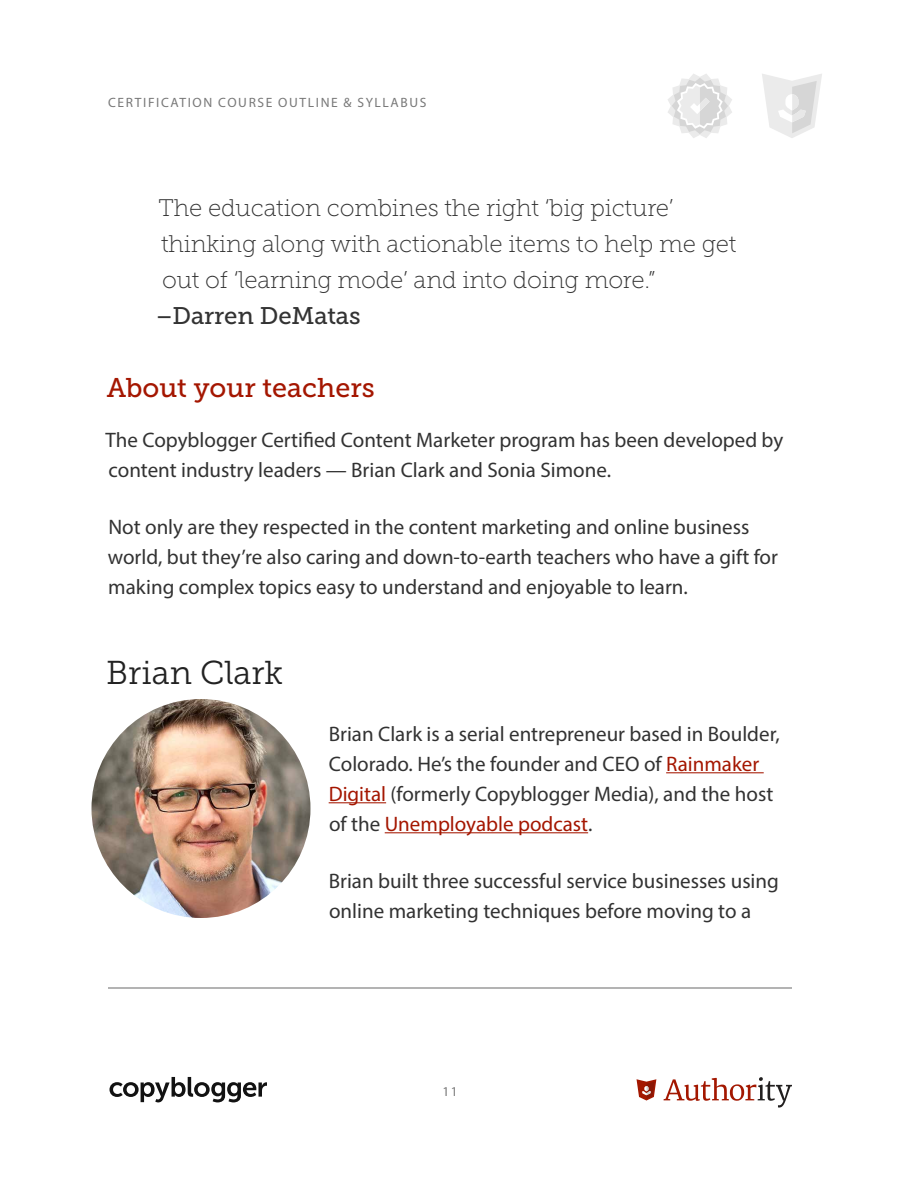
<style>
.page{position:relative;width:900px;height:1200px;background:#fff}
.page>*{position:absolute;margin:0;border:0;box-sizing:border-box;transform-origin:0 0}
.Heading_2{font:33px "Museo Slab 300";color:#222}
.Heading_3{font:27px "Museo Slab 500";color:#a41600}
.t1{font:24px/36px "Museo Slab 100";letter-spacing:-.005em;color:#333}
.Paragraph{font:21px/30px "Myriad Pro";color:#323232}
.t2{font:13.5px "Myriad Pro";letter-spacing:.12em;color:#787878}
.s1{font-family:"Museo Slab 500"}
.s2{color:#a41600}
</style>
<div class="page">
<hr style="left:108px;top:988px;width:684px;height:1px;background:#b3b3b3">
<svg style="left:664px;top:1077px;width:128px;height:31px"></svg>
<svg style="left:637px;top:1079px;width:19px;height:22px"></svg>
<svg style="left:762px;top:74px;width:60px;height:64px"></svg>
<svg style="left:668px;top:74px;width:64px;height:64px"></svg>
<svg style="left:110px;top:1077px;width:157px;height:25px"></svg>
<hr style="left:666px;top:772px;width:98px;height:1px;background:#a41600">
<hr style="left:329px;top:802px;width:57px;height:1px;background:#a41600">
<hr style="left:385px;top:832px;width:203px;height:1px;background:#a41600">
<img style="left:92px;top:699px;width:218px;height:219px;border-radius:110px">
<p class="t2" style="left:108px;top:95px;width:320px">CERTIFICATION COURSE OUTLINE &amp; SYLLABUS</p>
<p class="t1" style="left:156px;top:190px;width:582px">The education combines the right ‘big picture’ thinking along with actionable items to help me get out of ‘learning mode’ and into doing more.” <span class="s1">–Darren DeMatas</span></p>
<p class="Heading_3" style="left:107px;top:373px;width:270px">About your teachers</p>
<p class="Paragraph" style="left:106px;top:425px;width:679px">The Copyblogger Certified Content Marketer program has been developed by content industry leaders — Brian Clark and Sonia Simone.</p>
<p class="Paragraph" style="left:108px;top:512px;width:672px">Not only are they respected in the content marketing and online business world, but they’re also caring and down-to-earth teachers who have a gift for making complex topics easy to understand and enjoyable to learn.</p>
<p class="Heading_2" style="left:106px;top:654px;width:178px">Brian Clark</p>
<p class="Paragraph" style="left:329px;top:718px;width:453px">Brian Clark is a serial entrepreneur based in Boulder, Colorado. He’s the founder and CEO of <span class="s2">Rainmaker Digital</span> (formerly Copyblogger Media), and the host of the <span class="s2">Unemployable podcast</span>.</p>
<p class="Paragraph" style="left:329px;top:865px;width:452px">Brian built three successful service businesses using online marketing techniques before moving to a</p>
<p class="t2" style="left:442px;top:1083px;width:17px">11</p>
</div>
